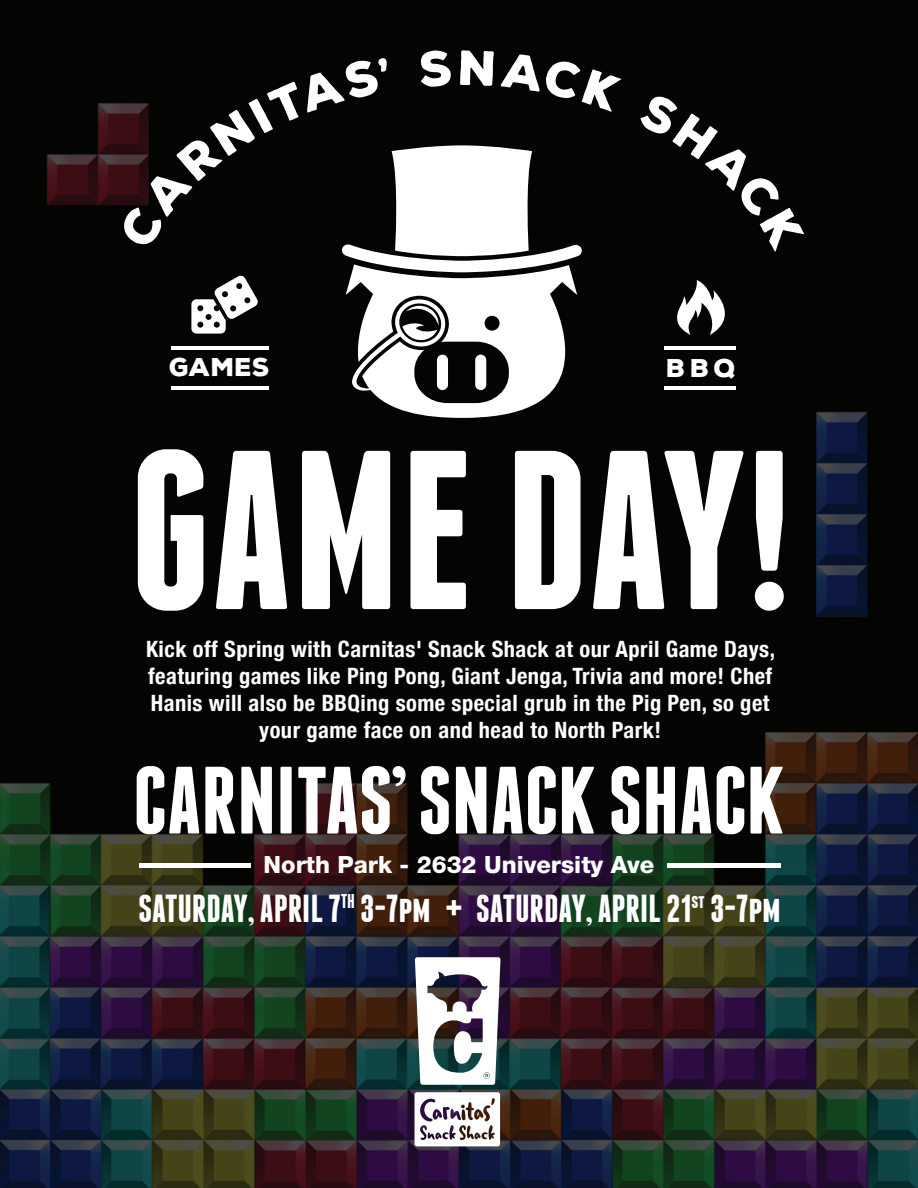
<style>
.page{position:relative;width:918px;height:1188px;background:#fff}
.page>*{position:absolute;margin:0;border:0;box-sizing:border-box;transform-origin:0 0}
.t1{font:700 226.05px "Franchise";color:#fff}
.t2{font:700 95.4px "Franchise";color:#fff}
.t3{font:700 39px "Franchise";color:#fff}
.t4{font:900 24.9px "Nexa Rust Sans";color:#fff}
.t5{font:800 23.7px "Helvetica Neue";color:#fff}
.t6{font:700 condensed 22.5px/27px "Helvetica Neue";letter-spacing:.02em;color:#fff;text-align:center}
</style>
<div class="page">
<img style="left:0;top:0;width:918px;height:1188px">
<svg style="left:415px;top:957px;width:85px;height:189px"></svg>
<hr style="left:139px;top:864px;width:112px;height:4px;background:#fff">
<hr style="left:668px;top:864px;width:113px;height:4px;background:#fff">
<hr style="left:171px;top:346px;width:98px;height:3px;background:#fff">
<hr style="left:171px;top:386px;width:98px;height:4px;background:#fff">
<hr style="left:664px;top:346px;width:72px;height:3px;background:#fff">
<hr style="left:664px;top:386px;width:72px;height:4px;background:#fff">
<svg style="left:124px;top:82px;width:174px;height:162px;background:#2a2726"></svg>
<svg style="left:307px;top:58px;width:80px;height:54px"></svg>
<svg style="left:421px;top:51px;width:30px;height:36px"></svg>
<svg style="left:460px;top:50px;width:34px;height:36px"></svg>
<svg style="left:501px;top:54px;width:39px;height:38px"></svg>
<svg style="left:546px;top:62px;width:75px;height:50px"></svg>
<svg style="left:641px;top:97px;width:163px;height:154px;background:#262625"></svg>
<svg style="left:341px;top:145px;width:242px;height:273px"></svg>
<svg style="left:191px;top:275px;width:67px;height:59px"></svg>
<svg style="left:676px;top:280px;width:63px;height:55px"></svg>
<p class="t4" style="left:169px;top:350px;width:102px">GAMES</p>
<p class="t4" style="left:666px;top:352px;width:71px">BBQ</p>
<h1 class="t1" style="left:130px;top:425px;width:664px">GAME DAY!</h1>
<p class="t6" style="left:146px;top:633px;width:630px">Kick off Spring with Carnitas' Snack Shack at our April Game Days, featuring games like Ping Pong, Giant Jenga, Trivia and more! Chef Hanis will also be BBQing some special grub in the Pig Pen, so get your game face on and head to North Park!</p>
<h2 class="t2" style="left:133px;top:756px;width:653px">CARNITAS’ SNACK SHACK</h2>
<p class="t5" style="left:264px;top:850px;width:392px">North Park - 2632 University Ave</p>
<h3 class="t3" style="left:138px;top:890px;width:644px">SATURDAY, APRIL 7<sup>TH</sup> 3-7pm SATURDAY, APRIL 21<sup>st</sup> 3-7pm</h3>
<h3 class="t3" style="left:446px;top:890px;width:19px">+</h3>
</div>
